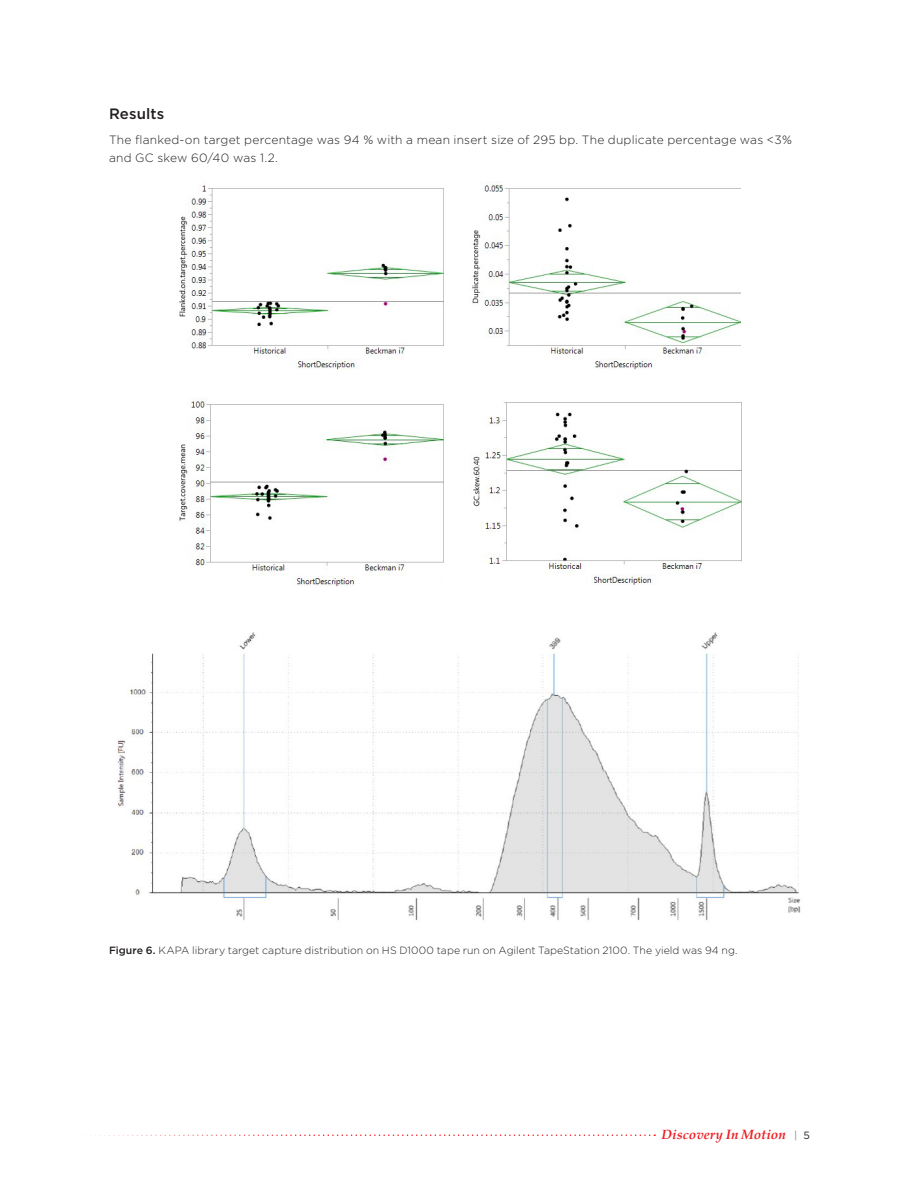
<style>
.page{position:relative;width:918px;height:1188px;background:#fff}
.page>*{position:absolute;margin:0;border:0;box-sizing:border-box;transform-origin:0 0}
.Doc_-_Subheader{font:500 15px "Gotham";letter-spacing:.01em;color:#231f20}
.t1{font:italic 700 13.5px "Palatino";color:#ee1d23}
.Doc_-_Subheader-2{font:300 12px/18px "Gotham";letter-spacing:.015em;color:#231f20}
.t2{font:300 10.5px "Gotham";color:#231f20}
.s1{font-weight:500}
.s2{font-family:"Gotham";font-weight:400;font-style:normal;font-size:10.5px;color:#7e868d}
.s3{font-family:"Gotham";font-weight:400;font-style:normal;font-size:10.5px;color:#231f20}
</style>
<div class="page">
<svg style="left:90px;top:1134px;width:565px;height:2px"></svg>
<img style="left:117px;top:632px;width:684px;height:289px">
<img style="left:179px;top:397px;width:264px;height:190px">
<img style="left:473px;top:402px;width:269px;height:183px">
<img style="left:179px;top:185px;width:264px;height:185px">
<img style="left:472px;top:182px;width:269px;height:188px">
<p class="Doc_-_Subheader" style="left:109px;top:104px;width:57px">Results</p>
<p class="Doc_-_Subheader-2" style="left:109px;top:130px;width:684px">The flanked-on target percentage was 94 % with a mean insert size of 295 bp. The duplicate percentage was &lt;3% and GC skew 60/40 was 1.2.</p>
<p class="t2" style="left:109px;top:944px;width:630px"><span class="s1">Figure 6.</span> KAPA library target capture distribution on HS D1000 tape run on Agilent TapeStation 2100. The yield was 94 ng.</p>
<p class="t1" style="left:662px;top:1123px;width:150px">Discovery In Motion <span class="s2">|</span> <span class="s3">5</span></p>
</div>
